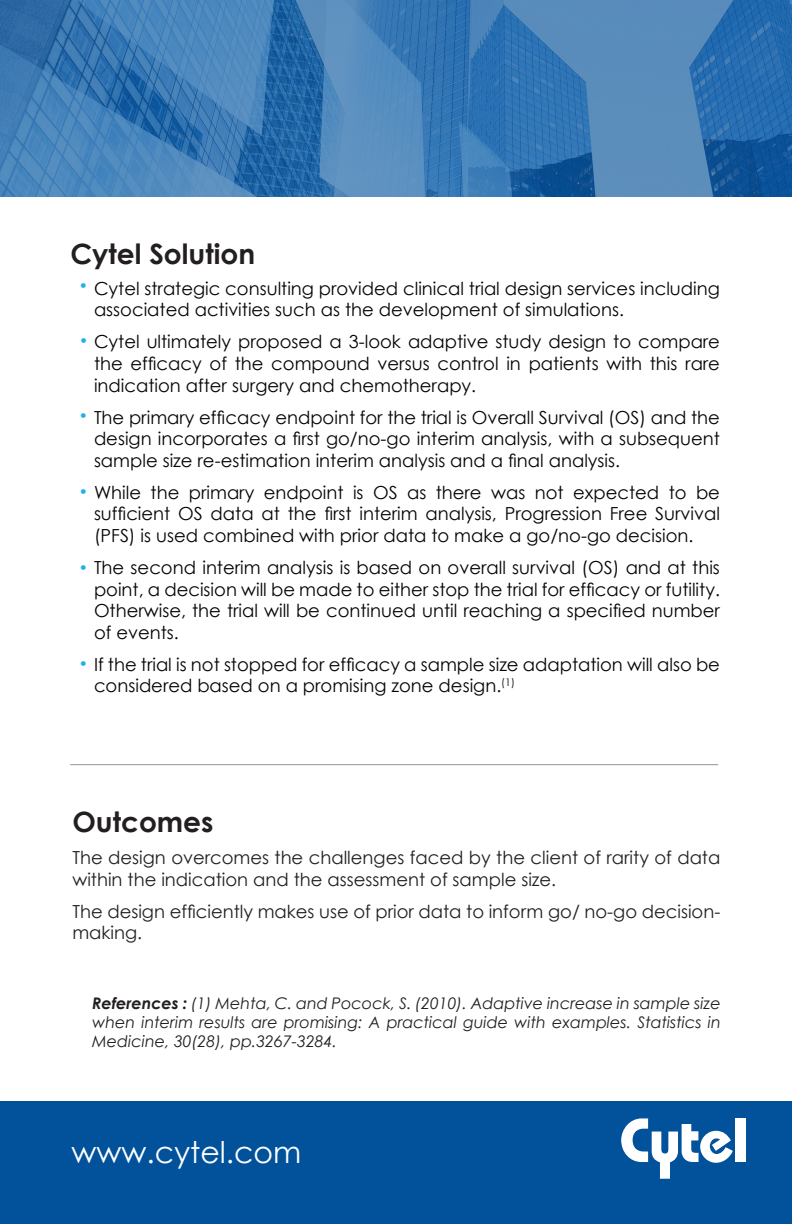
<style>
.page{position:relative;width:792px;height:1224px;background:#fff}
.page>*{position:absolute;margin:0;border:0;box-sizing:border-box;transform-origin:0 0}
.t1{font:700 34px "Century Gothic";color:#26b1e6}
.t2{font:30px "Century Gothic";color:#fff}
.t3{font:700 28px "Century Gothic";color:#231f20}
.t4{font:18px/21.6px "Century Gothic";color:#040503;text-align:justify}
.t5{font:18px/21.6px "Century Gothic";color:#231f20}
.t6{font:italic 16px/19.2px "Century Gothic";color:#231f20;text-align:justify}
.s1{font-weight:700}
</style>
<div class="page">
<svg style="left:0;top:0;width:792px;height:197px;background:#3e7bb4"></svg>
<hr style="left:70px;top:764px;width:648px;height:1px;background:#939598">
<div style="left:0;top:1102px;width:792px;height:122px;background:#01519b"></div>
<div style="left:736px;top:1118px;width:10px;height:44px;background:#fff"></div>
<svg style="left:621px;top:1118px;width:112px;height:61px"></svg>
<p class="t3" style="left:70px;top:236px;width:186px">Cytel Solution</p>
<p class="t4" style="left:94px;top:277px;width:627px">Cytel strategic consulting provided clinical trial design services including associated activities such as the development of simulations.</p>
<p class="t4" style="left:94px;top:331px;width:628px">Cytel ultimately proposed a 3-look adaptive study design to compare the efficacy of the compound versus control in patients with this rare indication after surgery and chemotherapy.</p>
<p class="t4" style="left:94px;top:406px;width:628px">The primary efficacy endpoint for the trial is Overall Survival (OS) and the design incorporates a first go/no-go interim analysis, with a subsequent sample size re-estimation interim analysis and a final analysis.</p>
<p class="t4" style="left:94px;top:481px;width:627px">While the primary endpoint is OS as there was not expected to be sufficient OS data at the first interim analysis, Progression Free Survival (PFS) is used combined with prior data to make a go/no-go decision.</p>
<p class="t4" style="left:94px;top:556px;width:628px">The second interim analysis is based on overall survival (OS) and at this point, a decision will be made to either stop the trial for efficacy or futility.<br>Otherwise, the trial will be continued until reaching a specified number of events.</p>
<p class="t4" style="left:94px;top:653px;width:628px">If the trial is not stopped for efficacy a sample size adaptation will also be considered based on a promising zone design.<sup>(1)</sup></p>
<p class="t1" style="left:72px;top:264px;width:13px">·</p>
<p class="t1" style="left:72px;top:319px;width:13px">·</p>
<p class="t1" style="left:72px;top:395px;width:13px">·</p>
<p class="t1" style="left:72px;top:470px;width:13px">·</p>
<p class="t1" style="left:72px;top:546px;width:13px">·</p>
<p class="t1" style="left:72px;top:643px;width:13px">·</p>
<p class="t3" style="left:72px;top:805px;width:143px">Outcomes</p>
<p class="t5" style="left:72px;top:846px;width:649px">The design overcomes the challenges faced by the client of rarity of data within the indication and the assessment of sample size.</p>
<p class="t5" style="left:72px;top:900px;width:649px">The design efficiently makes use of prior data to inform go/ no-go decision&shy;making.</p>
<p class="t6" style="left:92px;top:993px;width:630px"><span class="s1">References :</span> (1) Mehta, C. and Pocock, S. (2010). Adaptive increase in sample size when interim results are promising: A practical guide with examples. Statistics in Medicine, 30(28), pp.3267-3284.</p>
<p class="t2" style="left:72px;top:1133px;width:231px">www.cytel.com</p>
</div>
